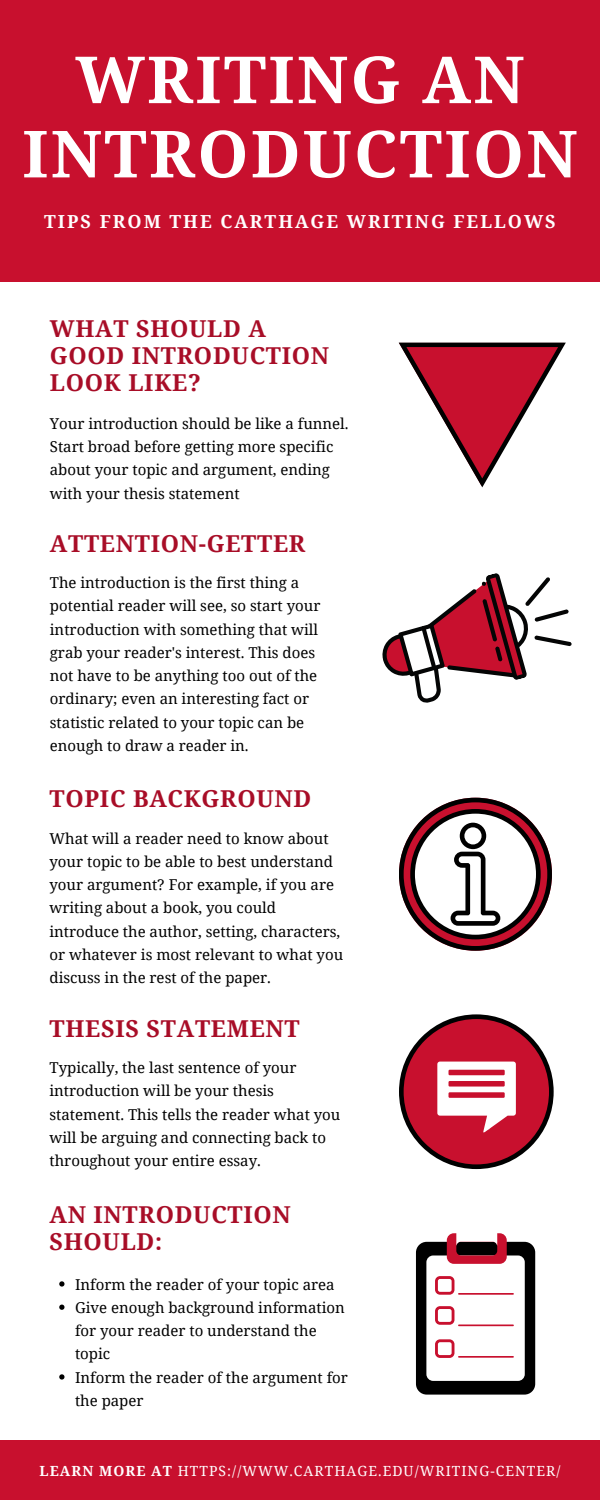
<style>
.page{position:relative;width:600px;height:1500px;background:#c8102e}
.page>*{position:absolute;margin:0;border:0;box-sizing:border-box;transform-origin:0 0}
.t1{font:700 65px/74.2px "Noto Serif";letter-spacing:.035em;color:#fff;text-align:center}
.t2{font:700 23.3px/27px "Noto Serif";letter-spacing:.03em;color:#a80d27}
.t3{font:700 18px "Noto Serif";letter-spacing:.11em;color:#fff}
.t4{font:15px/23.2px "Noto Serif";color:#000}
.t5{font:14px "Noto Serif";letter-spacing:.075em;color:#fff}
.s1{font-weight:700}
</style>
<div class="page">
<div style="left:0;top:282px;width:600px;height:1158px;background:#fff"></div>
<svg style="left:382px;top:573px;width:190px;height:130px"></svg>
<svg style="left:399px;top:343px;width:167px;height:144px"></svg>
<svg style="left:399px;top:798px;width:153px;height:153px"></svg>
<svg style="left:399px;top:1014px;width:155px;height:155px"></svg>
<div style="left:416px;top:1242px;width:119px;height:153px;background:#000;border-radius:11px"></div>
<div style="left:426px;top:1256px;width:99px;height:125px;background:#fff;border-radius:7px"></div>
<hr style="left:458px;top:1293px;width:56px;height:2px;background:#c8102e">
<hr style="left:458px;top:1325px;width:56px;height:1px;background:#c8102e">
<hr style="left:458px;top:1356px;width:56px;height:2px;background:#c8102e">
<svg style="left:435px;top:1276px;width:19px;height:19px"></svg>
<svg style="left:435px;top:1306px;width:19px;height:19px"></svg>
<svg style="left:435px;top:1339px;width:19px;height:19px"></svg>
<svg style="left:447px;top:1233px;width:60px;height:31px"></svg>
<svg style="left:59px;top:1281px;width:5px;height:6px"></svg>
<svg style="left:59px;top:1305px;width:5px;height:5px"></svg>
<svg style="left:59px;top:1374px;width:5px;height:6px"></svg>
<h1 class="t1" style="left:22px;top:41px;width:557px">WRITING AN<br>INTRODUCTION</h1>
<p class="t3" style="left:44px;top:208px;width:513px">TIPS FROM THE CARTHAGE WRITING FELLOWS</p>
<h2 class="t2" style="left:50px;top:315px;width:281px">WHAT SHOULD A<br>GOOD INTRODUCTION<br>LOOK LIKE?</h2>
<p class="t4" style="left:50px;top:411px;width:300px">Your introduction should be like a funnel.<br>Start broad before getting more specific about your topic and argument, ending with your thesis statement</p>
<h2 class="t2" style="left:50px;top:530px;width:257px">ATTENTION-GETTER</h2>
<p class="t4" style="left:50px;top:571px;width:272px">The introduction is the first thing a potential reader will see, so start your introduction with something that will grab your reader's interest. This does not have to be anything too out of the ordinary; even an interesting fact or statistic related to your topic can be enough to draw a reader in.</p>
<h2 class="t2" style="left:50px;top:784px;width:263px">TOPIC BACKGROUND</h2>
<p class="t4" style="left:50px;top:826px;width:295px">What will a reader need to know about your topic to be able to best understand your argument? For example, if you are writing about a book, you could introduce the author, setting, characters, or whatever is most relevant to what you discuss in the rest of the paper.</p>
<h2 class="t2" style="left:50px;top:1015px;width:252px">THESIS STATEMENT</h2>
<p class="t4" style="left:50px;top:1056px;width:292px">Typically, the last sentence of your introduction will be your thesis statement. This tells the reader what you will be arguing and connecting back to throughout your entire essay.</p>
<h2 class="t2" style="left:50px;top:1201px;width:243px">AN INTRODUCTION<br>SHOULD:</h2>
<p class="t4" style="left:75px;top:1272px;width:275px">Inform the reader of your topic area<br>Give enough background information for your reader to understand the topic<br>Inform the reader of the argument for the paper</p>
<p class="t5" style="left:40px;top:1461px;width:522px"><span class="s1">LEARN MORE AT</span> HTTPS://WWW.CARTHAGE.EDU/WRITING-CENTER/</p>
</div>
